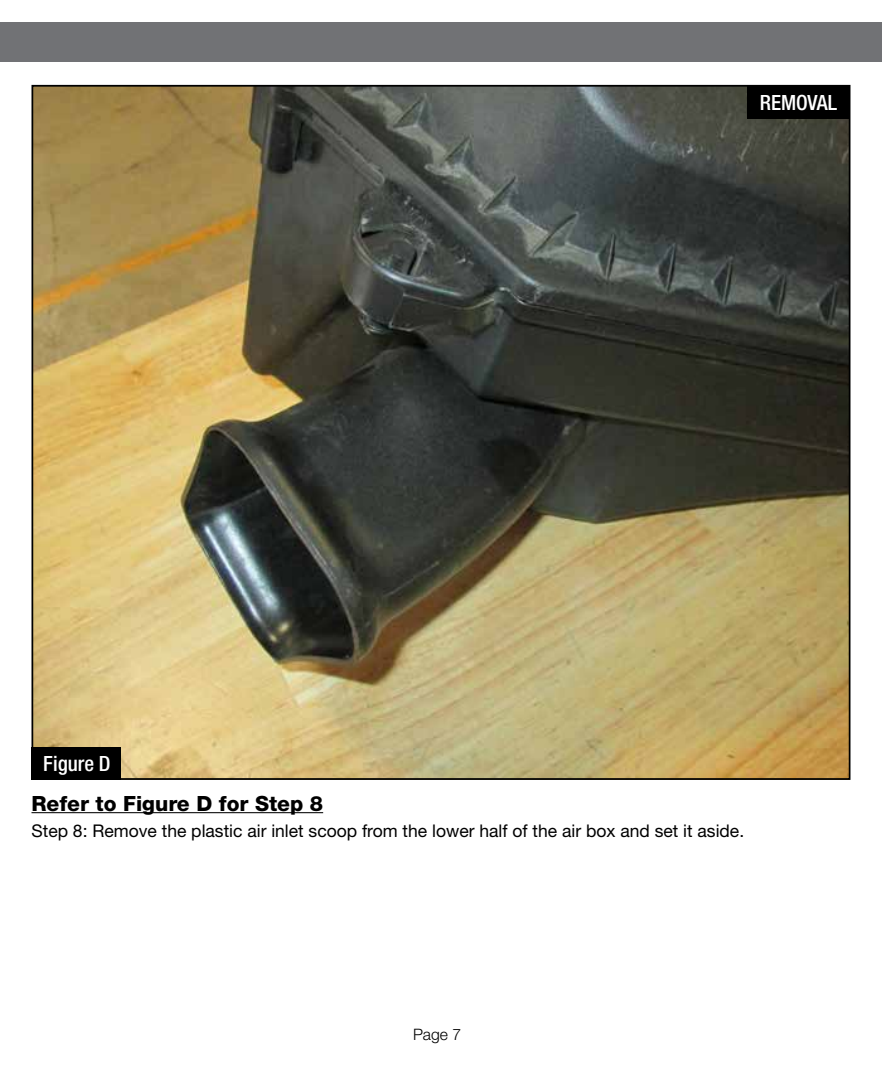
<style>
.page{position:relative;width:882px;height:1071px;background:#fff}
.page>*{position:absolute;margin:0;border:0;box-sizing:border-box;transform-origin:0 0}
.t1{font:800 21px "Helvetica Neue";color:#000}
.t2{font:500 condensed 21px "Helvetica Neue";color:#fff}
.t3{font:17.5px "Helvetica Neue";color:#000}
.t4{font:300 15.75px "Helvetica Neue";color:#000}
</style>
<div class="page">
<img style="left:35px;top:88px;width:812px;height:689px">
<div style="left:0;top:23px;width:882px;height:39px;background:#717275"></div>
<hr style="left:32px;top:812px;width:291px;height:1px;background:#000">
<div style="left:32px;top:747px;width:89px;height:33px;background:#000"></div>
<div style="left:747px;top:86px;width:103px;height:33px;background:#000"></div>
<p class="t2" style="left:760px;top:91px;width:79px">REMOVAL</p>
<p class="t2" style="left:43px;top:751px;width:69px">Figure D</p>
<p class="t1" style="left:32px;top:791px;width:293px">Refer to Figure D for Step 8</p>
<p class="t3" style="left:32px;top:820px;width:714px">Step 8: Remove the plastic air inlet scoop from the lower half of the air box and set it aside.</p>
<p class="t4" style="left:413px;top:1024px;width:50px">Page 7</p>
</div>
